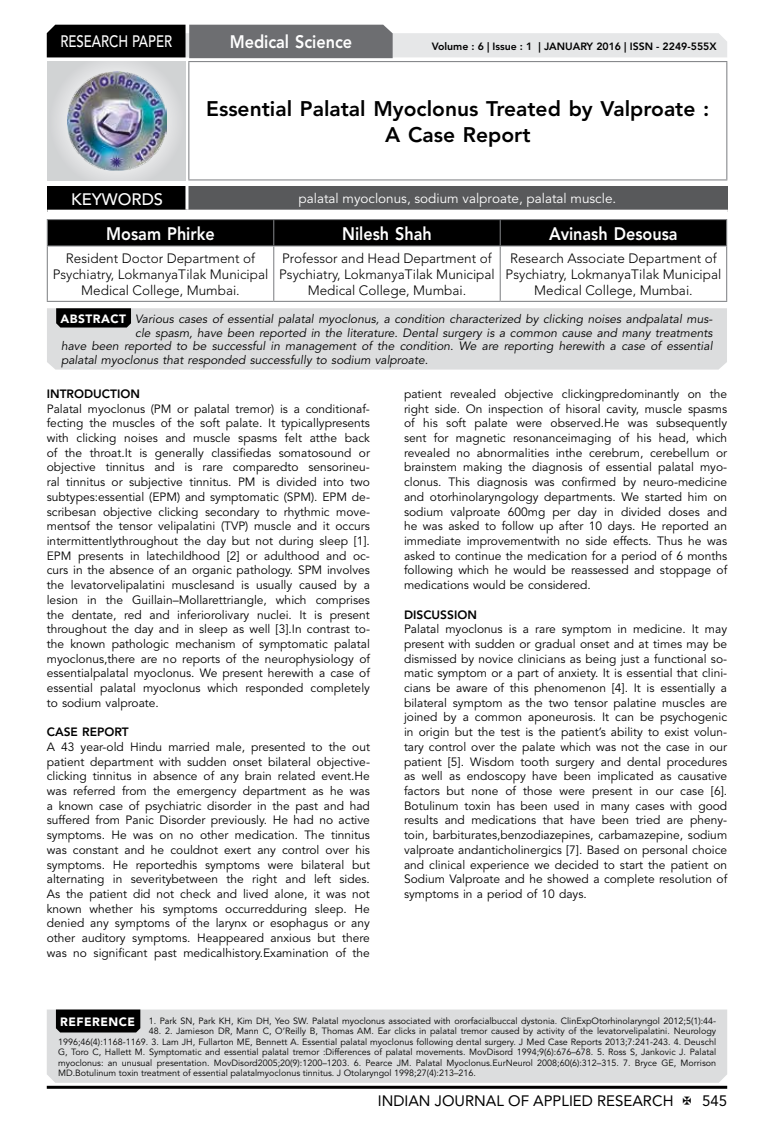
<style>
.page{position:relative;width:774px;height:1136px;background:#fff}
.page>*{position:absolute;margin:0;border:0;box-sizing:border-box;transform-origin:0 0}
.t1{font:800 21px/26.2px "Avenir LT Std";color:#000;text-align:center}
.t2{font:800 18px "Avenir LT Std";color:#fff;scale:.9 1}
.t3{font:500 16.5px "Avenir LT Std";color:#fff;scale:.8 1}
.t4{font:500 16.5px "Avenir LT Std";color:#fff}
.t5{font:15px "Avenir LT Std";color:#000}
.t6{font:300 13.5px/16.2px "Avenir LT Std";color:#000;text-align:center}
.t7{font:13.5px "Avenir LT Std";color:#fff}
.t8{font:12px/14.7px "Avenir LT Std";color:#000;text-align:justify}
.t9{font:italic 12px "Avenir LT Std";color:#000}
.t10{font:800 12px "Avenir LT Std";color:#000}
.t11{font:800 10.5px "Avenir LT Std";color:#000}
.t12{font:9px/10.5px "Avenir LT Std";color:#000;text-align:justify}
.s1{font-weight:900;font-style:normal;color:#fff}
.s2{font-weight:900;font-size:12px;color:#fff}
</style>
<div class="page">
<hr style="left:47px;top:1085px;width:680px;height:3px;background:#000">
<div style="left:48px;top:62px;width:137px;height:118px;background:linear-gradient(to right,#d9dadb,#d9dadb)"></div>
<img style="left:68px;top:71px;width:99px;height:100px">
<svg style="left:47px;top:25px;width:680px;height:33px;background:#979899"></svg>
<hr style="left:188px;top:61px;width:539px;height:1px;background:#808285">
<hr style="left:188px;top:62px;width:1px;height:117px;background:#808285">
<hr style="left:726px;top:62px;width:1px;height:117px;background:#808285">
<hr style="left:188px;top:179px;width:539px;height:1px;background:#808285">
<svg style="left:47px;top:219px;width:680px;height:26px;background:#060606"></svg>
<hr style="left:47px;top:245px;width:227px;height:1px;background:#808285">
<hr style="left:47px;top:246px;width:1px;height:55px;background:#808285">
<hr style="left:274px;top:245px;width:226px;height:1px;background:#808285">
<hr style="left:273px;top:246px;width:1px;height:55px;background:#808285">
<hr style="left:500px;top:245px;width:227px;height:1px;background:#808285">
<hr style="left:500px;top:246px;width:1px;height:55px;background:#808285">
<hr style="left:726px;top:246px;width:1px;height:55px;background:#808285">
<hr style="left:47px;top:301px;width:227px;height:1px;background:#808285">
<hr style="left:274px;top:301px;width:226px;height:1px;background:#808285">
<hr style="left:500px;top:301px;width:227px;height:1px;background:#808285">
<div style="left:47px;top:186px;width:140px;height:25px;background:#000"></div>
<div style="left:187px;top:186px;width:541px;height:25px;background:#58595b"></div>
<hr style="left:185px;top:186px;width:3px;height:24px;background:#fff">
<hr style="left:47px;top:210px;width:140px;height:3px;background:#fff">
<hr style="left:187px;top:210px;width:541px;height:3px;background:#fff">
<div style="left:47px;top:308px;width:680px;height:61px;background:#dcddde"></div>
<svg style="left:56px;top:308px;width:75px;height:19px"></svg>
<div style="left:47px;top:1009px;width:680px;height:73px;background:#dcddde"></div>
<div style="left:56px;top:1009px;width:84px;height:23px;background:#000"></div>
<h3 class="t3" style="left:60px;top:32px;width:139px">RESEARCH PAPER</h3>
<h2 class="t2" style="left:230px;top:31px;width:138px">Medical Science</h2>
<p class="t11" style="left:432px;top:41px;width:286px">Volume : 6 | Issue : 1 | JANUARY 2016 | ISSN - 2249-555X</p>
<h1 class="t1" style="left:206px;top:95px;width:505px">Essential Palatal Myoclonus Treated by Valproate :<br>A Case Report</h1>
<h3 class="t4" style="left:71px;top:189px;width:94px">KEYWORDS</h3>
<p class="t7" style="left:298px;top:190px;width:319px">palatal myoclonus, sodium valproate, palatal muscle.</p>
<h2 class="t2" style="left:106px;top:223px;width:122px">Mosam Phirke</h2>
<h2 class="t2" style="left:342px;top:223px;width:101px">Nilesh Shah</h2>
<h2 class="t2" style="left:549px;top:223px;width:144px">Avinash Desousa</h2>
<p class="t6" style="left:53px;top:250px;width:217px">Resident Doctor Department of<br>Psychiatry, LokmanyaTilak Municipal<br>Medical College, Mumbai.</p>
<p class="t6" style="left:279px;top:250px;width:217px">Professor and Head Department of<br>Psychiatry, LokmanyaTilak Municipal<br>Medical College, Mumbai.</p>
<p class="t6" style="left:506px;top:250px;width:217px">Research Associate Department of<br>Psychiatry, LokmanyaTilak Municipal<br>Medical College, Mumbai.</p>
<p class="t9" style="left:60px;top:312px;width:653px"><span class="s1">ABSTRACT</span> Various cases of essential palatal myoclonus, a condition characterized by clicking noises andpalatal mus-</p>
<p class="t9" style="left:135px;top:326px;width:579px">cle spasm, have been reported in the literature. Dental surgery is a common cause and many treatments</p>
<p class="t9" style="left:61px;top:339px;width:653px">have been reported to be successful in management of the condition. We are reporting herewith a case of essential</p>
<p class="t9" style="left:61px;top:353px;width:368px">palatal myoclonus that responded successfully to sodium valproate.</p>
<p class="t10" style="left:47px;top:386px;width:95px">INTRODUCTION</p>
<p class="t8" style="left:47px;top:401px;width:325px">Palatal myoclonus (PM or palatal tremor) is a conditionaf&shy;fecting the muscles of the soft palate. It typicallypresents with clicking noises and muscle spasms felt atthe back of the throat.It is generally classifiedas somatosound or objective tinnitus and is rare comparedto sensorineu&shy;ral tinnitus or subjective tinnitus. PM is divided into two subtypes:essential (EPM) and symptomatic (SPM). EPM de&shy;scribesan objective clicking secondary to rhythmic move&shy;mentsof the tensor velipalatini (TVP) muscle and it occurs intermittentlythroughout the day but not during sleep [1].<br>EPM presents in latechildhood [2] or adulthood and oc&shy;curs in the absence of an organic pathology. SPM involves the levatorvelipalatini musclesand is usually caused by a lesion in the Guillain–Mollarettriangle, which comprises the dentate, red and inferiorolivary nuclei. It is present throughout the day and in sleep as well [3].In contrast to&shy;the known pathologic mechanism of symptomatic palatal myoclonus,there are no reports of the neurophysiology of essentialpalatal myoclonus. We present herewith a case of essential palatal myoclonus which responded completely to sodium valproate.</p>
<p class="t10" style="left:47px;top:724px;width:83px">CASE REPORT</p>
<p class="t8" style="left:47px;top:739px;width:325px">A 43 year-old Hindu married male, presented to the out patient department with sudden onset bilateral objective&shy;clicking tinnitus in absence of any brain related event.He was referred from the emergency department as he was a known case of psychiatric disorder in the past and had suffered from Panic Disorder previously. He had no active symptoms. He was on no other medication. The tinnitus was constant and he couldnot exert any control over his symptoms. He reportedhis symptoms were bilateral but alternating in severitybetween the right and left sides.<br>As the patient did not check and lived alone, it was not known whether his symptoms occurredduring sleep. He denied any symptoms of the larynx or esophagus or any other auditory symptoms. Heappeared anxious but there was no significant past medicalhistory.Examination of the</p>
<p class="t8" style="left:404px;top:386px;width:325px">patient revealed objective clickingpredominantly on the right side. On inspection of hisoral cavity, muscle spasms of his soft palate were observed.He was subsequently sent for magnetic resonanceimaging of his head, which revealed no abnormalities inthe cerebrum, cerebellum or brainstem making the diagnosis of essential palatal myo&shy;clonus. This diagnosis was confirmed by neuro-medicine and otorhinolaryngology departments. We started him on sodium valproate 600mg per day in divided doses and he was asked to follow up after 10 days. He reported an immediate improvementwith no side effects. Thus he was asked to continue the medication for a period of 6 months following which he would be reassessed and stoppage of medications would be considered.</p>
<p class="t10" style="left:404px;top:607px;width:74px">DISCUSSION</p>
<p class="t8" style="left:404px;top:622px;width:325px">Palatal myoclonus is a rare symptom in medicine. It may present with sudden or gradual onset and at times may be dismissed by novice clinicians as being just a functional so&shy;matic symptom or a part of anxiety. It is essential that clini&shy;cians be aware of this phenomenon [4]. It is essentially a bilateral symptom as the two tensor palatine muscles are joined by a common aponeurosis. It can be psychogenic in origin but the test is the patient’s ability to exist volun&shy;tary control over the palate which was not the case in our patient [5]. Wisdom tooth surgery and dental procedures as well as endoscopy have been implicated as causative factors but none of those were present in our case [6].<br>Botulinum toxin has been used in many cases with good results and medications that have been tried are pheny&shy;toin, barbiturates,benzodiazepines, carbamazepine, sodium valproate andanticholinergics [7]. Based on personal choice and clinical experience we decided to start the patient on Sodium Valproate and he showed a complete resolution of symptoms in a period of 10 days.</p>
<p class="t12" style="left:60px;top:1015px;width:657px"><span class="s2">REFERENCE</span> 1. Park SN, Park KH, Kim DH, Yeo SW. Palatal myoclonus associated with ororfacialbuccal dystonia. ClinExpOtorhinolaryngol 2012;5(1):44-</p>
<p class="t12" style="left:58px;top:1025px;width:660px;text-indent:91px">48. 2. Jamieson DR, Mann C, O’Reilly B, Thomas AM. Ear clicks in palatal tremor caused by activity of the levatorvelipalatini. Neurology 1996;46(4):1168-1169. 3. Lam JH, Fullarton ME, Bennett A. Essential palatal myoclonus following dental surgery. J Med Case Reports 2013;7:241-243. 4. Deuschl G, Toro C, Hallett M. Symptomatic and essential palatal tremor :Differences of palatal movements. MovDisord 1994;9(6):676–678. 5. Ross S, Jankovic J. Palatal myoclonus: an unusual presentation. MovDisord2005;20(9):1200–1203. 6. Pearce JM. Palatal Myoclonus.EurNeurol 2008;60(6):312–315. 7. Bryce GE, Morrison MD.Botulinum toxin treatment of essential palatalmyoclonus tinnitus. J Otolaryngol 1998;27(4):213–216.</p>
<p class="t5" style="left:378px;top:1091px;width:297px">INDIAN JOURNAL OF APPLIED RESEARCH</p>
<p class="t5" style="left:702px;top:1091px;width:27px">545</p>
</div>
